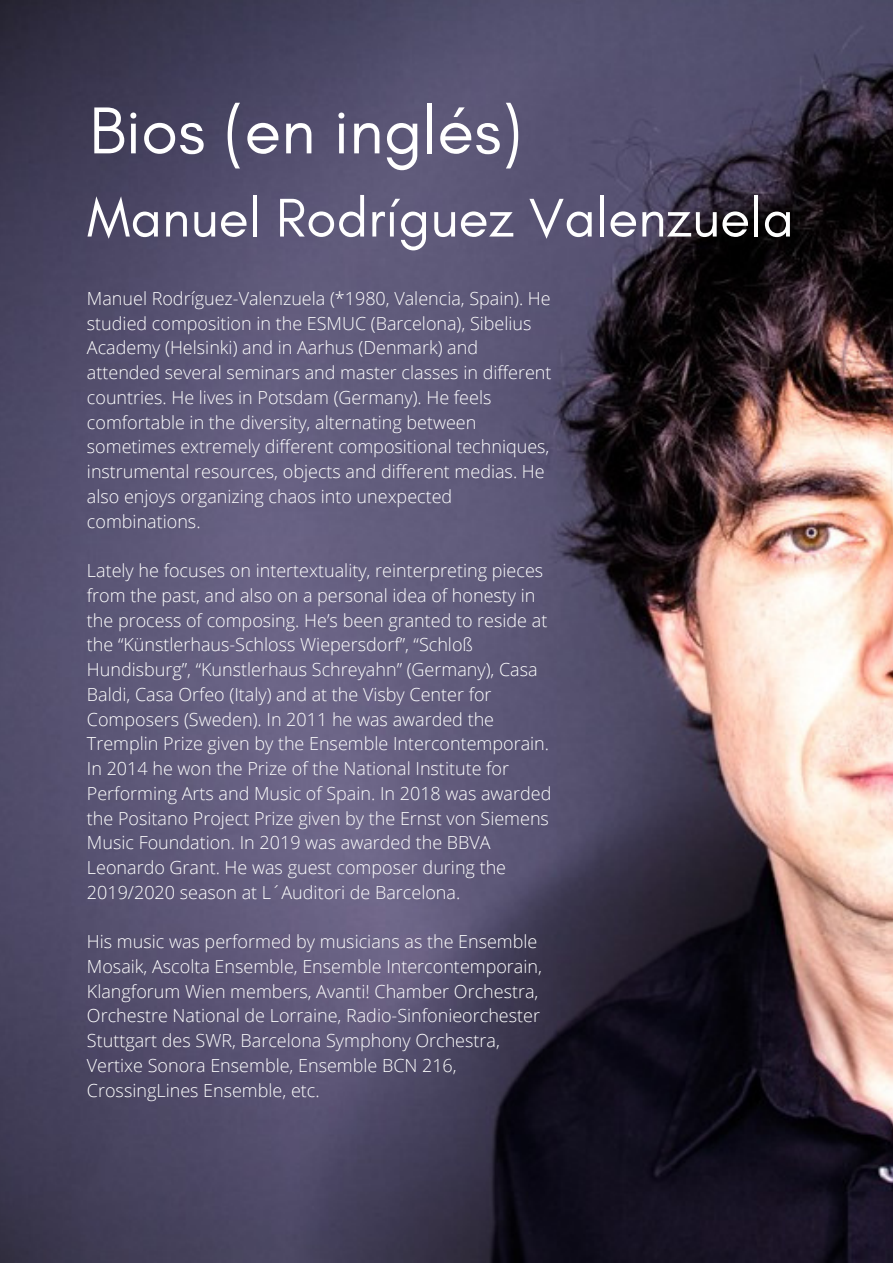
<style>
.page{position:relative;width:893px;height:1264px;background:#fff}
.page>*{position:absolute;margin:0;border:0;box-sizing:border-box;transform-origin:0 0}
.t1{font:67.5px "Glacial Indifference";color:#fff}
.t2{font:55.5px "Glacial Indifference";color:#fff}
.t3{font:300 18px/24.8px "Open Sans";color:#fff}
</style>
<div class="page">
<img style="left:0;top:0;width:892px;height:1262px">
<h1 class="t1" style="left:89px;top:89px;width:434px">Bios (en inglés)</h1>
<h2 class="t2" style="left:87px;top:184px;width:708px">Manuel Rodríguez Valenzuela</h2>
<p class="t3" style="left:87px;top:285px;width:466px">Manuel Rodríguez-Valenzuela (*1980, Valencia, Spain). He studied composition in the ESMUC (Barcelona), Sibelius Academy (Helsinki) and in Aarhus (Denmark) and attended several seminars and master classes in different countries. He lives in Potsdam (Germany). He feels comfortable in the diversity, alternating between sometimes extremely different compositional techniques, instrumental resources, objects and different medias. He also enjoys organizing chaos into unexpected combinations.</p>
<p class="t3" style="left:87px;top:558px;width:466px">Lately he focuses on intertextuality, reinterpreting pieces from the past, and also on a personal idea of honesty in the process of composing. He’s been granted to reside at the “Künstlerhaus-Schloss Wiepersdorf”, “Schloß Hundisburg”, “Kunstlerhaus Schreyahn” (Germany), Casa Baldi, Casa Orfeo (Italy) and at the Visby Center for Composers (Sweden). In 2011 he was awarded the Tremplin Prize given by the Ensemble Intercontemporain.<br>In 2014 he won the Prize of the National Institute for Performing Arts and Music of Spain. In 2018 was awarded the Positano Project Prize given by the Ernst von Siemens Music Foundation. In 2019 was awarded the BBVA Leonardo Grant. He was guest composer during the 2019/2020 season at L´Auditori de Barcelona.</p>
<p class="t3" style="left:87px;top:928px;width:456px">His music was performed by musicians as the Ensemble Mosaik, Ascolta Ensemble, Ensemble Intercontemporain, Klangforum Wien members, Avanti! Chamber Orchestra, Orchestre National de Lorraine, Radio-Sinfonieorchester Stuttgart des SWR, Barcelona Symphony Orchestra, Vertixe Sonora Ensemble, Ensemble BCN 216, CrossingLines Ensemble, etc.</p>
</div>
